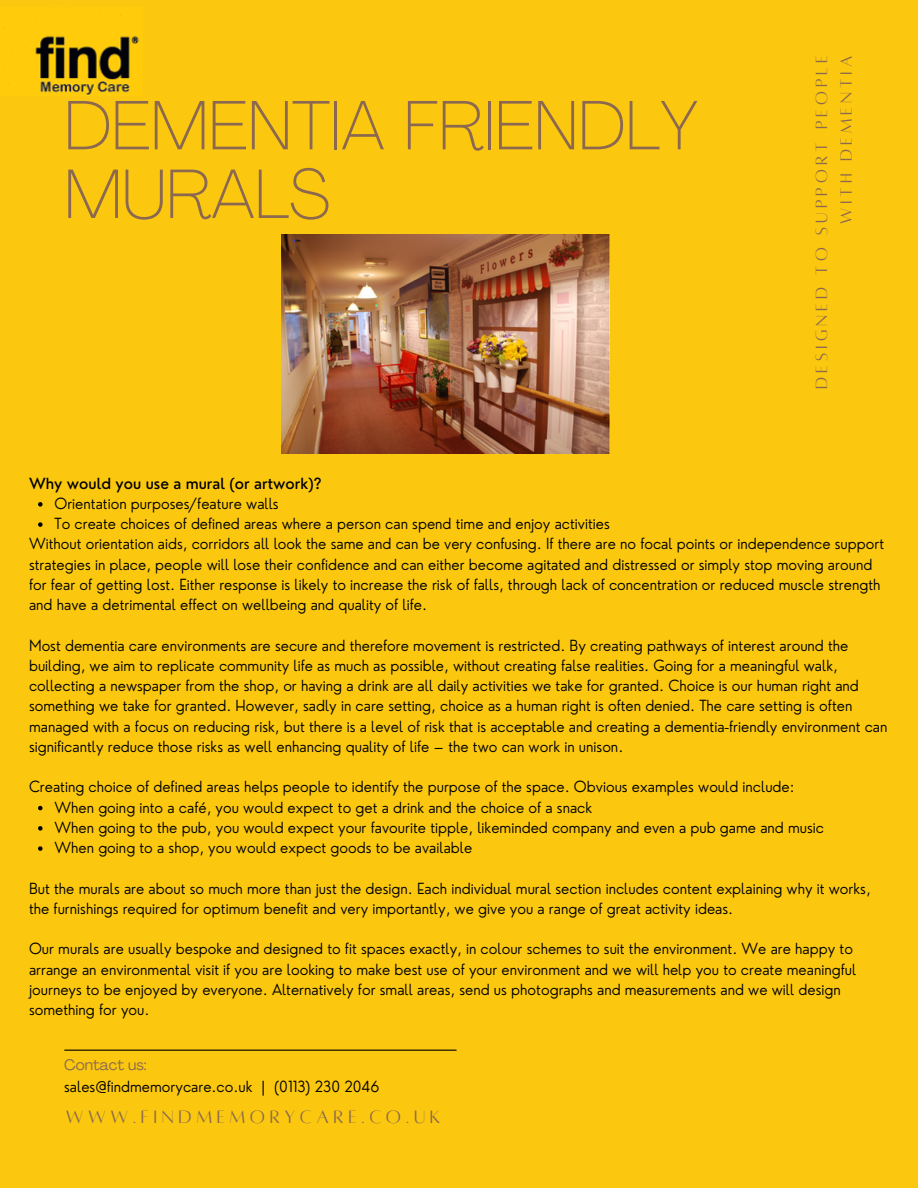
<style>
.page{position:relative;width:918px;height:1188px;background:#fbc80f}
.page>*{position:absolute;margin:0;border:0;box-sizing:border-box;transform-origin:0 0}
.t1{font:100 69px/68.7px "Agrandir";color:#8b684f}
.t2{font:19.8px "Alta regular";letter-spacing:.23em;color:#8b684f}
.t3{font:18px/24.8px "Alta regular";letter-spacing:.225em;color:#8b684f;text-align:right}
.t4{font:300 15px/20.2px "Nourd";color:#000}
.t5{font:500 15px "Nourd";color:#000}
.t6{font:15px "Agrandir";color:#8b684f}
</style>
<div class="page">
<hr style="left:65px;top:1050px;width:391px;height:1px;background:#000">
<img style="left:4px;top:28px;width:135px;height:67px">
<svg style="left:38px;top:502px;width:5px;height:5px"></svg>
<svg style="left:38px;top:522px;width:5px;height:5px"></svg>
<svg style="left:38px;top:806px;width:5px;height:4px"></svg>
<svg style="left:38px;top:826px;width:5px;height:5px"></svg>
<svg style="left:38px;top:846px;width:5px;height:5px"></svg>
<img style="left:282px;top:234px;width:327px;height:220px">
<p class="t1" style="left:64px;top:98px;width:635px">DEMENTIA FRIENDLY<br>MURALS</p>
<p class="t5" style="left:29px;top:474px;width:294px">Why would you use a mural (or artwork)?</p>
<p class="t4" style="left:55px;top:493px;width:226px">Orientation purposes/feature walls</p>
<p class="t4" style="left:55px;top:513px;width:557px">To create choices of defined areas where a person can spend time and enjoy activities</p>
<p class="t3" style="left:809px;top:389px;width:334px;rotate:-90deg">DESIGNED TO SUPPORT PEOPLE<br>WITH DEMENTIA</p>
<p class="t4" style="left:29px;top:534px;width:857px">Without orientation aids, corridors all look the same and can be very confusing. If there are no focal points or independence support strategies in place, people will lose their confidence and can either become agitated and distressed or simply stop moving around for fear of getting lost. Either response is likely to increase the risk of falls, through lack of concentration or reduced muscle strength and have a detrimental effect on wellbeing and quality of life.</p>
<p class="t4" style="left:29px;top:635px;width:860px">Most dementia care environments are secure and therefore movement is restricted. By creating pathways of interest around the building, we aim to replicate community life as much as possible, without creating false realities. Going for a meaningful walk, collecting a newspaper from the shop, or having a drink are all daily activities we take for granted. Choice is our human right and something we take for granted. However, sadly in care setting, choice as a human right is often denied. The care setting is often managed with a focus on reducing risk, but there is a level of risk that is acceptable and creating a dementia-friendly environment can significantly reduce those risks as well enhancing quality of life – the two can work in unison.</p>
<p class="t4" style="left:29px;top:777px;width:767px">Creating choice of defined areas helps people to identify the purpose of the space. Obvious examples would include:</p>
<p class="t4" style="left:55px;top:797px;width:539px">When going into a café, you would expect to get a drink and the choice of a snack</p>
<p class="t4" style="left:55px;top:817px;width:771px">When going to the pub, you would expect your favourite tipple, likeminded company and even a pub game and music</p>
<p class="t4" style="left:55px;top:837px;width:419px">When going to a shop, you would expect goods to be available</p>
<p class="t4" style="left:29px;top:878px;width:843px">But the murals are about so much more than just the design. Each individual mural section includes content explaining why it works, the furnishings required for optimum benefit and very importantly, we give you a range of great activity ideas.</p>
<p class="t4" style="left:29px;top:939px;width:829px">Our murals are usually bespoke and designed to fit spaces exactly, in colour schemes to suit the environment. We are happy to arrange an environmental visit if you are looking to make best use of your environment and we will help you to create meaningful journeys to be enjoyed by everyone. Alternatively for small areas, send us photographs and measurements and we will design something for you.</p>
<p class="t6" style="left:64px;top:1059px;width:84px">Contact us:</p>
<p class="t4" style="left:64px;top:1076px;width:317px">sales@findmemorycare.co.uk | (0113) 230 2046</p>
<p class="t2" style="left:66px;top:1107px;width:376px">WWW.FINDMEMORYCARE.CO.UK</p>
</div>
